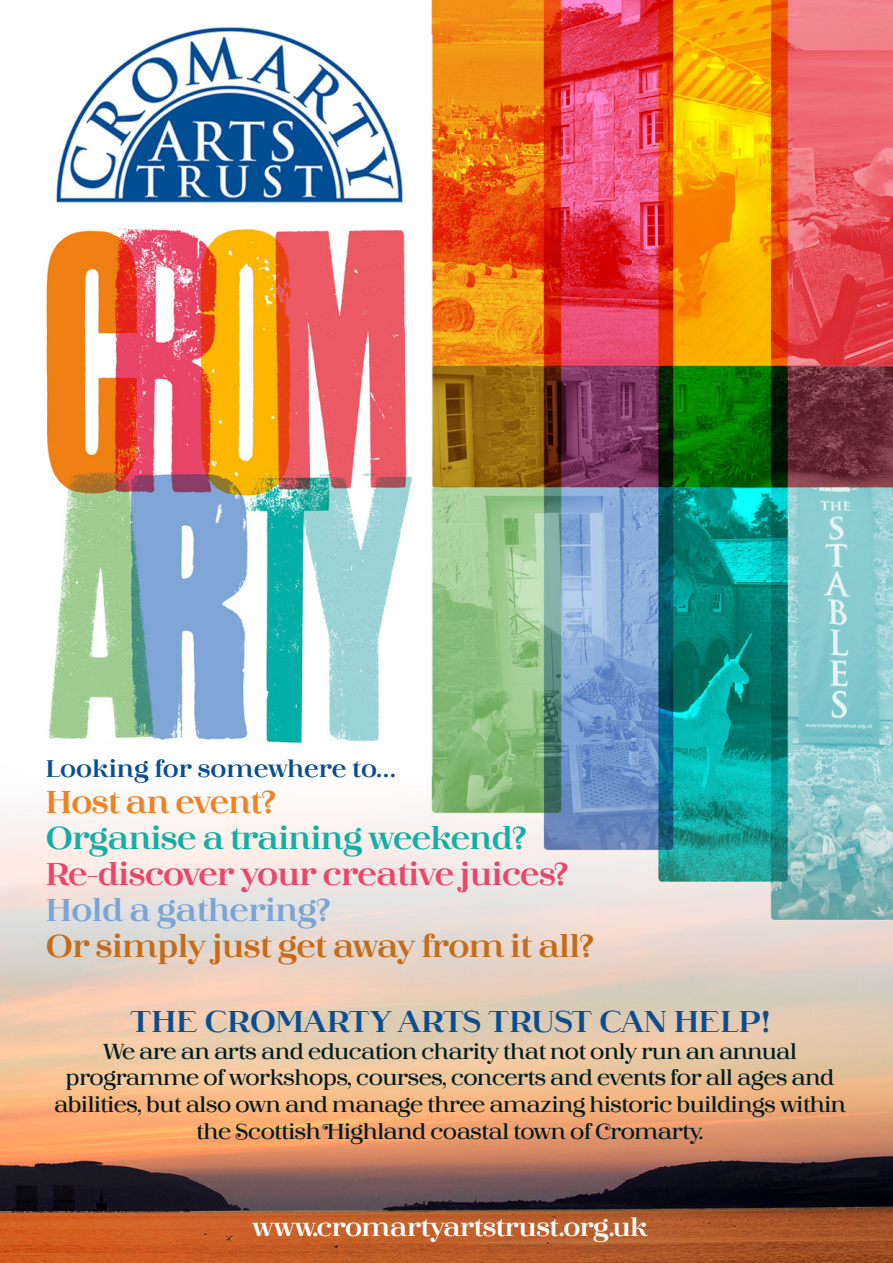
<style>
.page{position:relative;width:893px;height:1263px;background:#fff}
.page>*{position:absolute;margin:0;border:0;box-sizing:border-box;transform-origin:0 0}
.t1{font:700 31.5px "Barteldes Small";letter-spacing:-.02em;color:#eb4669}
.t2{font:700 31.5px "Barteldes Small";letter-spacing:-.02em;color:#c76b18}
.t3{font:700 31.5px "Barteldes Small";letter-spacing:-.02em;color:#13afa6}
.t4{font:700 31.5px "Barteldes Small";letter-spacing:-.02em;color:#7ca5d7}
.t5{font:700 31.5px "Barteldes Small";letter-spacing:-.02em;color:#f18121}
.t6{font:700 30px "Barteldes Small";color:#094e92}
.t7{font:700 25.5px "Barteldes Small";letter-spacing:-.02em;color:#fff}
.t8{font:700 24px "Barteldes Small";color:#094e92}
.t9{font:600 21.6px/26.7px "Barteldes Small";letter-spacing:-.02em;color:#001b1a;text-align:center}
</style>
<div class="page">
<img style="left:0;top:0;width:893px;height:1263px">
<p class="t8" style="left:46px;top:749px;width:352px">Looking for somewhere to…</p>
<h1 class="t5" style="left:46px;top:776px;width:231px">Host an event?</h1>
<h1 class="t3" style="left:46px;top:812px;width:482px">Organise a training weekend?</h1>
<h1 class="t1" style="left:46px;top:848px;width:523px">Re-discover your creative juices?</h1>
<h1 class="t4" style="left:46px;top:884px;width:286px">Hold a gathering?</h1>
<h1 class="t2" style="left:46px;top:920px;width:549px">Or simply just get away from it all?</h1>
<h2 class="t6" style="left:130px;top:997px;width:642px">THE CROMARTY ARTS TRUST CAN HELP!</h2>
<p class="t9" style="left:54px;top:1036px;width:793px">We are an arts and education charity that not only run an annual programme of workshops, courses, concerts and events for all ages and abilities, but also own and manage three amazing historic buildings within the Scottish Highland coastal town of Cromarty.</p>
<p class="t7" style="left:252px;top:1206px;width:397px">www.cromartyartstrust.org.uk</p>
</div>
